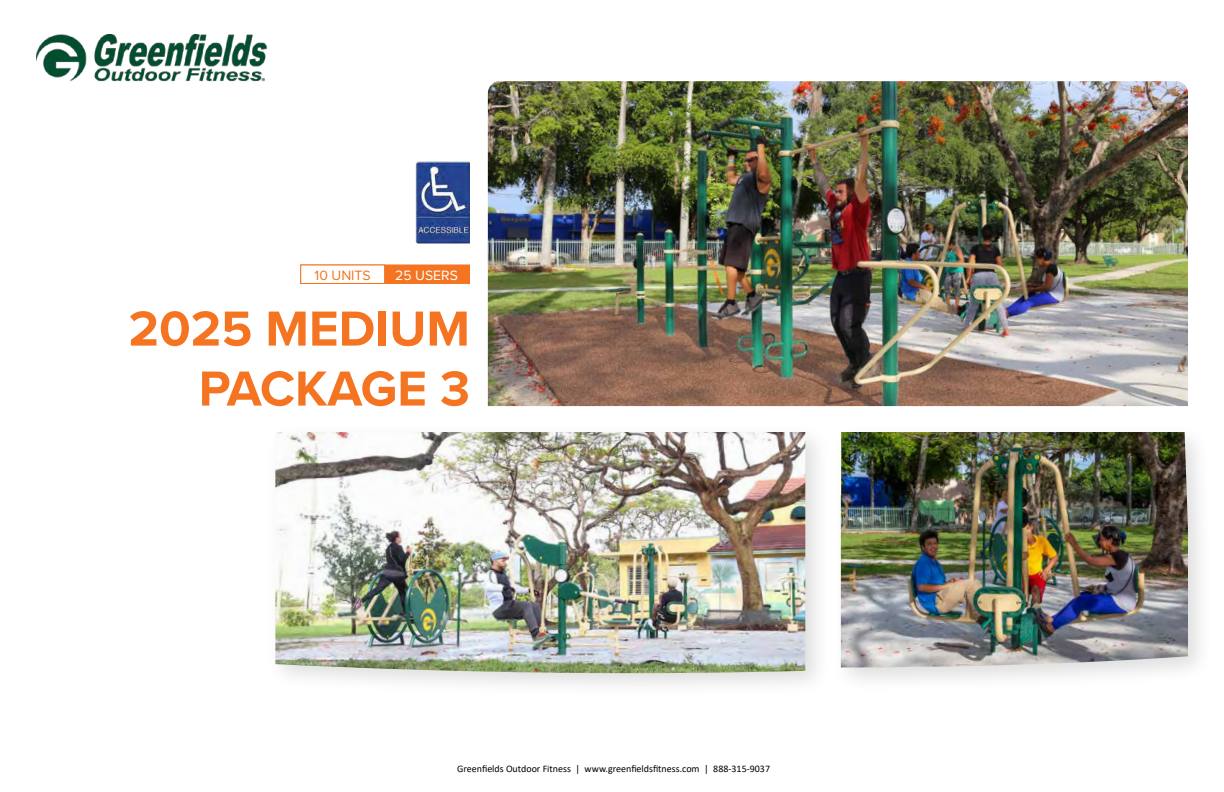
<style>
.page{position:relative;width:1224px;height:792px;background:#fff}
.page>*{position:absolute;margin:0;border:0;box-sizing:border-box;transform-origin:0 0}
.t1{font:700 51px/60px "Proxima Nova";color:#f47421;text-align:right}
.t2{font:14px "Proxima Nova";color:#f47421}
.t3{font:14px "Proxima Nova";color:#fff}
.t4{font:10px "Calibri";color:#000}
</style>
<div class="page">
<div style="left:300px;top:265px;width:170px;height:19px;background:#f47421"></div>
<div style="left:300px;top:265px;width:85px;height:19px;background:#fff;border:1px solid #f47421"></div>
<img style="left:415px;top:161px;width:55px;height:83px">
<img style="left:36px;top:35px;width:232px;height:47px">
<img style="left:488px;top:81px;width:700px;height:325px">
<div style="left:266px;top:423px;width:565px;height:276px;background:#000;opacity:.13"></div>
<img style="left:275px;top:432px;width:530px;height:243px">
<div style="left:831px;top:423px;width:383px;height:270px;background:#000;opacity:.13"></div>
<img style="left:841px;top:432px;width:347px;height:235px">
<h2 class="t2" style="left:315px;top:264px;width:58px">10 UNITS</h2>
<h2 class="t3" style="left:395px;top:264px;width:64px">25 USERS</h2>
<h1 class="t1" style="left:128px;top:297px;width:343px">2025 MEDIUM<br>PACKAGE 3</h1>
<p class="t4" style="left:457px;top:762px;width:314px">Greenfields Outdoor Fitness | www.greenfieldsfitness.com | 888-315-9037</p>
</div>
